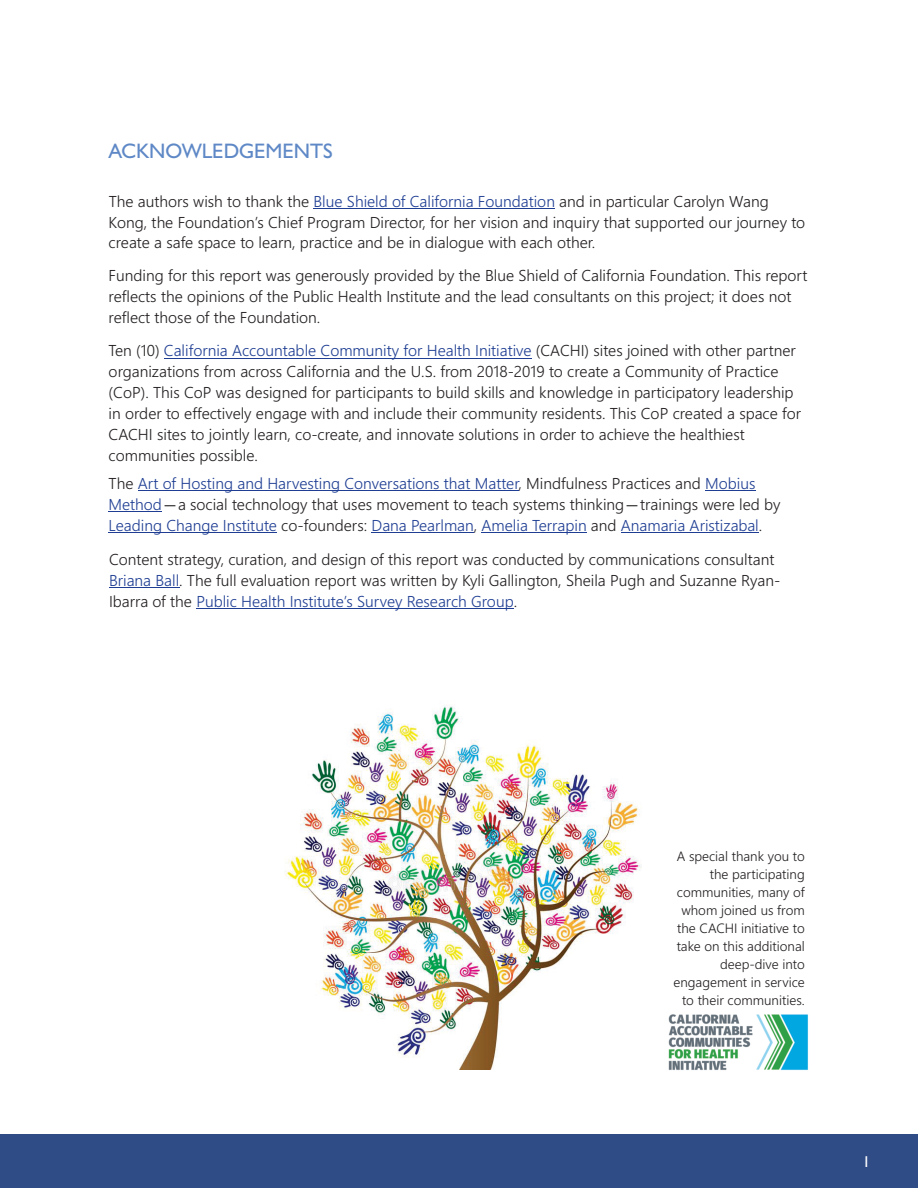
<style>
.page{position:relative;width:918px;height:1188px;background:#fff}
.page>*{position:absolute;margin:0;border:0;box-sizing:border-box;transform-origin:0 0}
.t1{font:21px "Humanist 521 BT";color:#5e88c6}
.t2{font:300 15.75px/21px "Nirmala UI";color:#231f20}
.t3{font:300 15.75px/21.1px "Nirmala UI";color:#1f3e93}
.t4{font:15.75px "Humanist 521 BT";color:#fff}
.t5{font:300 13.5px/18px "Nirmala UI";color:#231f20;text-align:right}
.s1{color:#1f3e93}
.s2{color:#231f20}
.s3{font-family:"Noto Sans";font-weight:400;font-size:15px;color:#231f20}
</style>
<div class="page">
<div style="left:0;top:1134px;width:918px;height:54px;background:#304c86"></div>
<img style="left:284px;top:705px;width:358px;height:365px">
<img style="left:668px;top:1014px;width:140px;height:56px">
<hr style="left:314px;top:208px;width:241px;height:1px;background:#1f3e93">
<hr style="left:164px;top:358px;width:368px;height:1px;background:#1f3e93">
<hr style="left:109px;top:587px;width:70px;height:1px;background:#1f3e93">
<hr style="left:196px;top:608px;width:318px;height:1px;background:#1f3e93">
<hr style="left:138px;top:490px;width:380px;height:1px;background:#1f3e93">
<hr style="left:705px;top:490px;width:51px;height:1px;background:#1f3e93">
<hr style="left:109px;top:511px;width:53px;height:1px;background:#1f3e93">
<hr style="left:109px;top:532px;width:168px;height:1px;background:#1f3e93">
<hr style="left:372px;top:532px;width:102px;height:1px;background:#1f3e93">
<hr style="left:482px;top:532px;width:105px;height:1px;background:#1f3e93">
<hr style="left:621px;top:532px;width:138px;height:1px;background:#1f3e93">
<h1 class="t1" style="left:109px;top:142px;width:225px">ACKNOWLEDGEMENTS</h1>
<p class="t2" style="left:109px;top:192px;width:698px">The authors wish to thank the <span class="s1">Blue Shield of California Foundation</span> and in particular Carolyn Wang<br>Kong, the Foundationʼs Chief Program Director, for her vision and inquiry that supported our journey to create a safe space to learn, practice and be in dialogue with each other.</p>
<p class="t2" style="left:109px;top:267px;width:700px">Funding for this report was generously provided by the Blue Shield of California Foundation. This report reflects the opinions of the Public Health Institute and the lead consultants on this project; it does not reflect those of the Foundation.</p>
<p class="t2" style="left:109px;top:342px;width:694px">Ten (10) <span class="s1">California Accountable Community for Health Initiative</span> (CACHI) sites joined with other partner organizations from across California and the U.S. from 2018-2019 to create a Community of Practice (CoP). This CoP was designed for participants to build skills and knowledge in participatory leadership in order to effectively engage with and include their community residents. This CoP created a space for CACHI sites to jointly learn, co-create, and innovate solutions in order to achieve the healthiest communities possible.</p>
<p class="t3" style="left:109px;top:474px;width:674px"><span class="s2">The</span> Art of Hosting and Harvesting Conversations that Matter<span class="s2">, Mindfulness Practices and</span> Mobius<br>Method <span class="s3">̶</span><span class="s2">a social technology that uses movement to teach systems thinking</span> <span class="s3">̶</span><span class="s2">trainings were led by<br></span>Leading Change Institute <span class="s2">co-founders:</span> Dana Pearlman<span class="s2">,</span> Amelia Terrapin <span class="s2">and</span> Anamaria Aristizabal<span class="s2">.</span></p>
<p class="t2" style="left:109px;top:550px;width:673px">Content strategy, curation, and design of this report was conducted by communications consultant<br><span class="s1">Briana Ball</span>. The full evaluation report was written by Kyli Gallington, Sheila Pugh and Suzanne Ryan-<br>Ibarra of the <span class="s1">Public Health Instituteʼs Survey Research Group</span>.</p>
<p class="t5" style="left:673px;top:849px;width:133px">A special thank you to the participating communities, many of whom joined us from the CACHI initiative to take on this additional deep-dive into engagement in service to their communities.</p>
<p class="t4" style="left:863px;top:1155px;width:9px">1</p>
</div>
